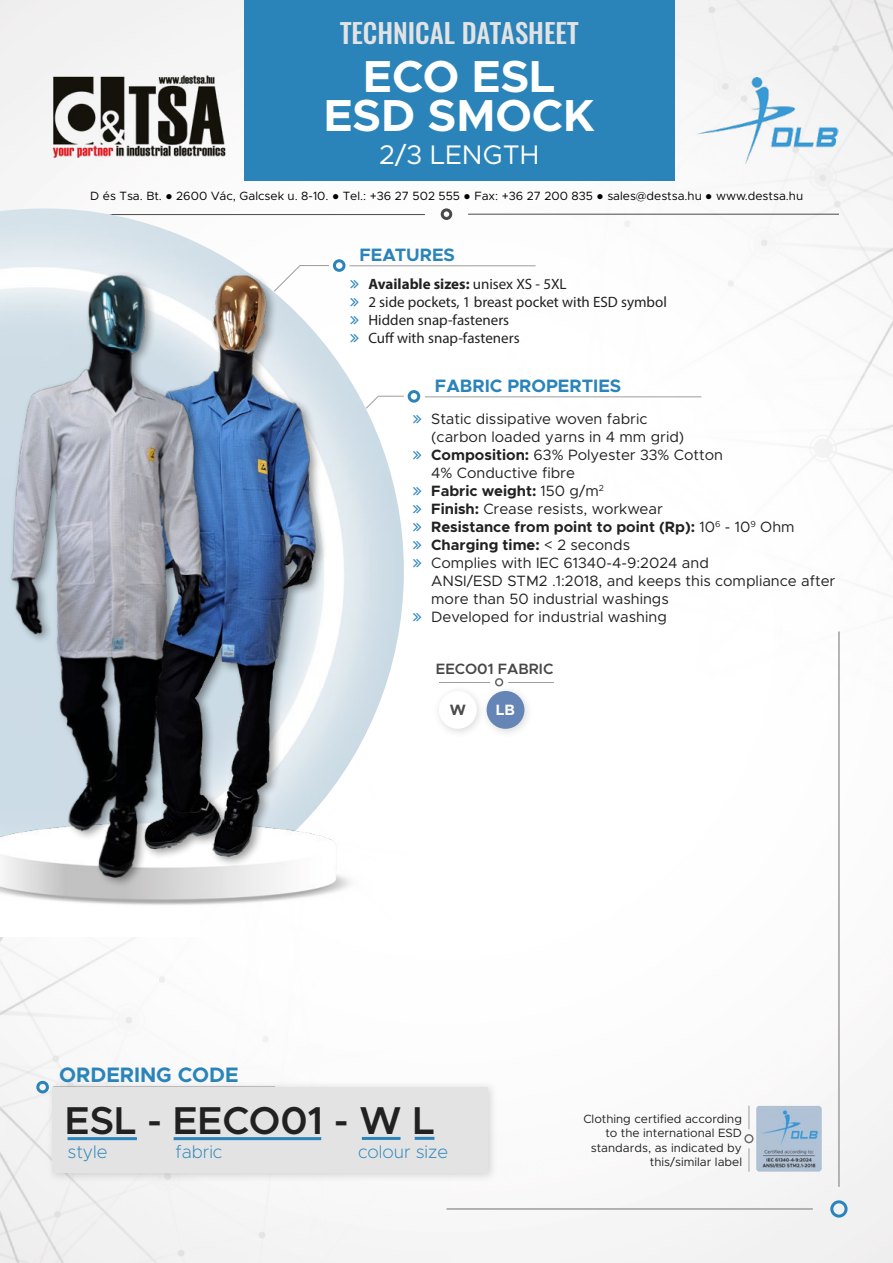
<style>
.page{position:relative;width:893px;height:1263px;background:#fff}
.page>*{position:absolute;margin:0;border:0;box-sizing:border-box;transform-origin:0 0}
.t1{font:700 45px/39px "Metropolis";color:#fff;text-align:center}
.t2{font:600 39px "Metropolis";color:#212121}
.t3{font:500 27px "Oswald";color:#e3e3e3}
.t4{font:27px "Metropolis";color:#fff}
.t5{font:700 21px "Metropolis";color:#2a84ba}
.t6{font:700 18px "Metropolis";color:#2a84ba}
.t7{font:200 18px "Metropolis";color:#2a84ba}
.t8{font:15px/18px "Metropolis";color:#212121}
.t9{font:15px/18px "Myriad Pro";color:#212121}
.t10{font:600 15px "Metropolis";color:#474746}
.t11{font:700 15px "Metropolis";color:#fff}
.t12{font:700 15px "Metropolis";color:#4a4a49}
.t13{font:12px "Metropolis";color:#000}
.t14{font:12px/14.4px "Metropolis";color:#212121;text-align:right}
.s1{font-family:"Arial";font-weight:900}
.s2{font-weight:700}
</style>
<div class="page">
<img style="left:0;top:0;width:893px;height:1263px">
<div style="left:441px;top:208px;width:11px;height:12px;border:3px solid #4a4a49;border-radius:50%"></div>
<hr style="left:54px;top:214px;width:371px;height:1px;background:#4a4a49">
<img style="left:445px;top:0;width:448px;height:702px">
<img style="left:0;top:561px;width:448px;height:702px">
<img style="left:0;top:208px;width:404px;height:726px">
<div style="left:0;top:872px;width:200px;height:65px;background:#fff"></div>
<img style="left:0;top:823px;width:392px;height:86px">
<img style="left:44px;top:68px;width:189px;height:95px">
<div style="left:244px;top:0;width:430px;height:181px;background:#2a84ba"></div>
<div style="left:830px;top:1200px;width:18px;height:17px;border:3px solid #2a84ba;border-radius:50%"></div>
<hr style="left:838px;top:631px;width:2px;height:556px;background:#9d9d9c">
<hr style="left:446px;top:1208px;width:367px;height:2px;background:#9d9d9c">
<svg style="left:273px;top:264px;width:56px;height:28px"></svg>
<div style="left:333px;top:259px;width:12px;height:13px;border:3px solid #2a84ba;border-radius:50%"></div>
<hr style="left:349px;top:265px;width:187px;height:1px;background:#9d9d9c">
<div style="left:36px;top:1081px;width:13px;height:12px;border:3px solid #2a84ba;border-radius:50%"></div>
<div style="left:408px;top:390px;width:12px;height:13px;border:3px solid #2a84ba;border-radius:50%"></div>
<hr style="left:425px;top:396px;width:276px;height:1px;background:#9d9d9c">
<div style="left:45px;top:1080px;width:453px;height:102px;background:#000;opacity:.15"></div>
<div style="left:53px;top:1087px;width:435px;height:86px;background:#e3e3e3"></div>
<hr style="left:68px;top:1137px;width:69px;height:3px;background:#2a84ba">
<hr style="left:174px;top:1137px;width:147px;height:3px;background:#2a84ba">
<hr style="left:362px;top:1137px;width:38px;height:3px;background:#2a84ba">
<hr style="left:415px;top:1137px;width:19px;height:3px;background:#2a84ba">
<div style="left:744px;top:1134px;width:9px;height:9px;border:2px solid #4a4a49;border-radius:50%"></div>
<svg style="left:749px;top:1106px;width:1px;height:23px"></svg>
<svg style="left:749px;top:1148px;width:1px;height:24px"></svg>
<img style="left:756px;top:1106px;width:66px;height:66px">
<div style="left:141px;top:272px;width:186px;height:596px;background:#000;opacity:.4"></div>
<img style="left:216px;top:267px;width:105px;height:599px">
<img style="left:0;top:261px;width:216px;height:627px">
<svg style="left:365px;top:395px;width:39px;height:14px"></svg>
<img style="left:696px;top:77px;width:143px;height:86px">
<div style="left:432px;top:684px;width:102px;height:54px;background:#000;opacity:.15"></div>
<div style="left:487px;top:691px;width:37px;height:38px;background:#6585b6;border-radius:50%"></div>
<div style="left:439px;top:691px;width:38px;height:38px;background:#fff;border-radius:50%"></div>
<div style="left:495px;top:678px;width:8px;height:8px;border:2px solid #3c3c3b;border-radius:50%"></div>
<hr style="left:508px;top:682px;width:46px;height:1px;background:#9d9d9c">
<hr style="left:439px;top:682px;width:51px;height:1px;background:#9d9d9c">
<svg style="left:350px;top:280px;width:9px;height:8px"></svg>
<svg style="left:350px;top:298px;width:9px;height:8px"></svg>
<svg style="left:350px;top:316px;width:9px;height:8px"></svg>
<svg style="left:350px;top:334px;width:9px;height:8px"></svg>
<svg style="left:413px;top:415px;width:8px;height:9px"></svg>
<svg style="left:413px;top:451px;width:8px;height:9px"></svg>
<svg style="left:413px;top:487px;width:8px;height:9px"></svg>
<svg style="left:413px;top:505px;width:8px;height:9px"></svg>
<svg style="left:413px;top:523px;width:8px;height:9px"></svg>
<svg style="left:413px;top:541px;width:8px;height:9px"></svg>
<svg style="left:413px;top:559px;width:8px;height:9px"></svg>
<svg style="left:413px;top:613px;width:8px;height:9px"></svg>
<h3 class="t3" style="left:340px;top:15px;width:240px">TECHNICAL DATASHEET</h3>
<h1 class="t1" style="left:324px;top:57px;width:272px">ECO ESL<br>ESD SMOCK</h1>
<h3 class="t4" style="left:379px;top:138px;width:162px">2/3 LENGTH</h3>
<p class="t13" style="left:90px;top:188px;width:714px">D és Tsa. Bt. <span class="s1">●</span> 2600 Vác, Galcsek u. 8-10. <span class="s1">●</span> Tel.: +36 27 502 555 <span class="s1">●</span> Fax: +36 27 200 835 <span class="s1">●</span> sales@destsa.hu <span class="s1">●</span> www.destsa.hu</p>
<p class="t6" style="left:359px;top:243px;width:97px">FEATURES</p>
<p class="t9" style="left:368px;top:274px;width:300px"><span class="s2">Available sizes:</span> unisex XS - 5XL<br>2 side pockets, 1 breast pocket with ESD symbol<br>Hidden snap-fasteners<br>Cuff with snap-fasteners</p>
<p class="t6" style="left:435px;top:374px;width:188px">FABRIC PROPERTIES</p>
<p class="t8" style="left:431px;top:410px;width:406px">Static dissipative woven fabric<br>(carbon loaded yarns in 4 mm grid)<br><span class="s2">Composition:</span> 63% Polyester 33% Cotton<br>4% Conductive fibre<br><span class="s2">Fabric weight:</span> 150 g/m<sup>2<br></sup><span class="s2">Finish:</span> Crease resists, workwear<br><span class="s2">Resistance from point to point (Rp):</span> 10<sup>6</sup> - 10<sup>9</sup> Ohm <span class="s2">Charging time:</span> &lt; 2 seconds<br>Complies with IEC 61340-4-9:2024 and<br>ANSI/ESD STM2 .1:2018, and keeps this compliance after more than 50 industrial washings<br>Developed for industrial washing</p>
<p class="t10" style="left:436px;top:659px;width:119px">EECO01 FABRIC</p>
<p class="t12" style="left:450px;top:700px;width:18px">W</p>
<p class="t11" style="left:496px;top:700px;width:21px">LB</p>
<h3 class="t5" style="left:59px;top:1061px;width:181px">ORDERING CODE</h3>
<h2 class="t2" style="left:65px;top:1096px;width:372px">ESL - EECO01 - W L</h2>
<p class="t7" style="left:68px;top:1140px;width:42px">style</p>
<p class="t7" style="left:175px;top:1140px;width:48px">fabric</p>
<p class="t7" style="left:358px;top:1140px;width:91px">colour size</p>
<p class="t14" style="left:583px;top:1111px;width:160px">Clothing certified according to the international ESD standards, as indicated by this/similar label</p>
</div>
